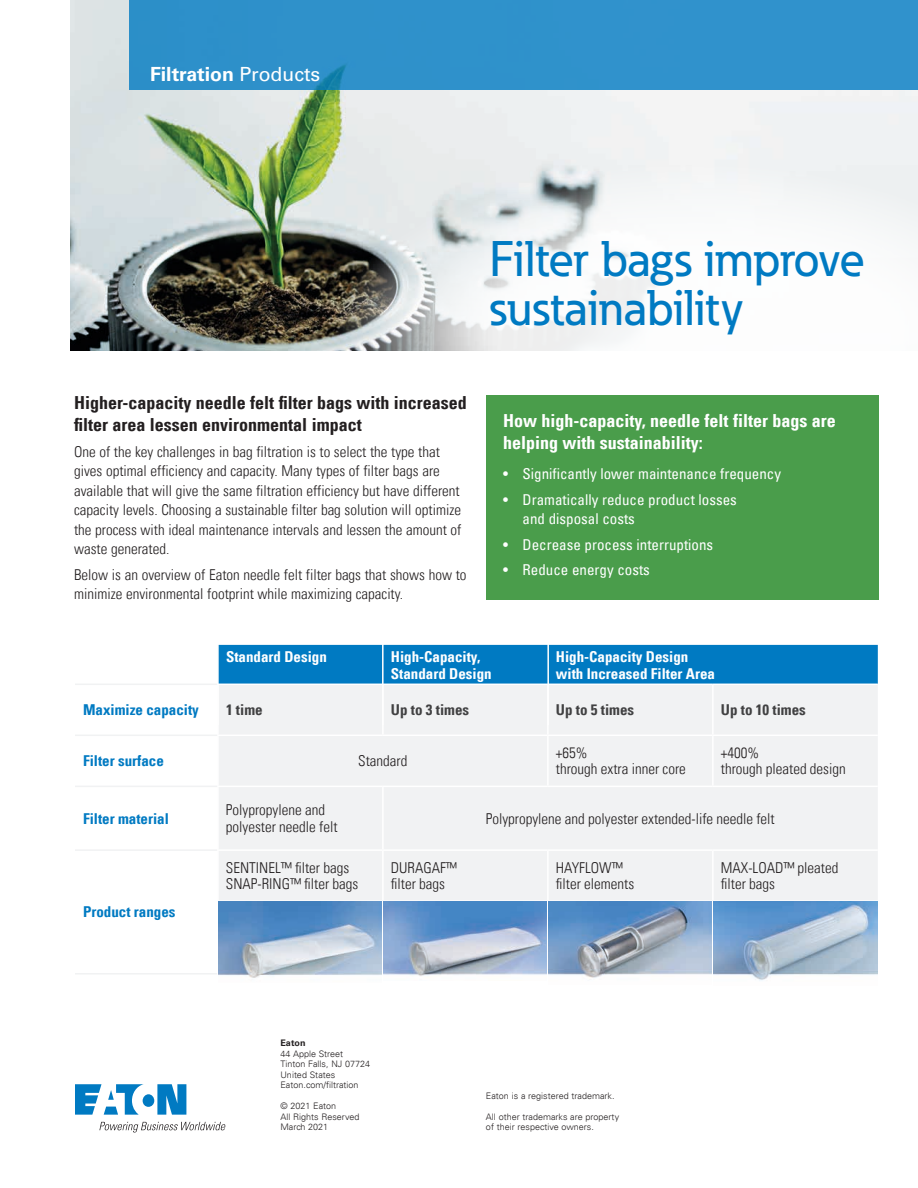
<style>
.page{position:relative;width:918px;height:1188px;background:#fff}
.page>*{position:absolute;margin:0;border:0;box-sizing:border-box;transform-origin:0 0}
.t1{font:500 49.35px/49.3px "Eaton";color:#007ac2}
.t2{font:700 19.5px "Univers LT Std";color:#fff}
.t3{font:700 condensed 18px/22.5px "Univers LT";color:#231f20}
.t4{font:700 condensed 18px/22.5px "Univers LT";color:#fff}
.t5{font:300 condensed 15px/16.5px "Univers LT";color:#231f20}
.t6{font:condensed 15px/19.5px "Univers LT";color:#fff}
.t7{font:700 condensed 15px/16.5px "Univers LT";color:#fff}
.t8{font:700 condensed 15px "Univers LT";color:#007ac2}
.t9{font:700 condensed 15px "Univers LT";color:#414142}
.t10{font:300 9px/10.5px "Univers LT";color:#231f20}
.t11{font:700 9px "Univers LT Std";color:#231f20}
.s1{font-weight:400}
</style>
<div class="page">
<img style="left:71px;top:0;width:847px;height:351px">
<svg style="left:334px;top:162px;width:584px;height:189px;fill:#f4f6f7"></svg>
<div style="left:129px;top:0;width:789px;height:90px;background:#2f92cb"></div>
<div style="left:219px;top:645px;width:659px;height:39px;background:#007ac2"></div>
<div style="left:219px;top:685px;width:659px;height:215px;background:#f1f2f3"></div>
<hr style="left:217px;top:786px;width:166px;height:1px;background:#fff">
<hr style="left:383px;top:786px;width:165px;height:1px;background:#fff">
<hr style="left:548px;top:786px;width:165px;height:1px;background:#fff">
<hr style="left:713px;top:786px;width:165px;height:1px;background:#fff">
<hr style="left:217px;top:849px;width:166px;height:2px;background:#fff">
<hr style="left:383px;top:849px;width:165px;height:2px;background:#fff">
<hr style="left:548px;top:849px;width:165px;height:2px;background:#fff">
<hr style="left:713px;top:849px;width:165px;height:2px;background:#fff">
<hr style="left:382px;top:685px;width:2px;height:50px;background:#fff">
<hr style="left:547px;top:685px;width:2px;height:50px;background:#fff">
<hr style="left:712px;top:685px;width:2px;height:50px;background:#fff">
<hr style="left:547px;top:736px;width:2px;height:50px;background:#fff">
<hr style="left:712px;top:736px;width:2px;height:50px;background:#fff">
<hr style="left:382px;top:787px;width:2px;height:62px;background:#fff">
<hr style="left:217px;top:735px;width:166px;height:1px;background:#fff">
<hr style="left:383px;top:735px;width:165px;height:1px;background:#fff">
<hr style="left:548px;top:735px;width:165px;height:1px;background:#fff">
<hr style="left:713px;top:735px;width:165px;height:1px;background:#fff">
<hr style="left:382px;top:851px;width:2px;height:49px;background:#fff">
<hr style="left:547px;top:851px;width:2px;height:49px;background:#fff">
<hr style="left:712px;top:851px;width:2px;height:49px;background:#fff">
<hr style="left:75px;top:684px;width:143px;height:1px;background:#f1f2f3">
<hr style="left:75px;top:735px;width:142px;height:1px;background:#f1f2f3">
<hr style="left:75px;top:786px;width:142px;height:1px;background:#f1f2f3">
<hr style="left:75px;top:849px;width:142px;height:2px;background:#f1f2f3">
<hr style="left:75px;top:973px;width:142px;height:2px;background:#f1f2f3">
<img style="left:219px;top:902px;width:163px;height:76px">
<img style="left:384px;top:902px;width:163px;height:74px">
<img style="left:549px;top:902px;width:163px;height:76px">
<img style="left:714px;top:902px;width:164px;height:79px">
<div style="left:486px;top:395px;width:393px;height:205px;background:#4a9d4b"></div>
<hr style="left:382px;top:642px;width:2px;height:83px;background:#fff">
<hr style="left:547px;top:642px;width:2px;height:83px;background:#fff">
<hr style="left:217px;top:642px;width:2px;height:83px;background:#fff">
<svg style="left:75px;top:1084px;width:111px;height:31px"></svg>
<svg style="left:99px;top:1122px;width:127px;height:10px"></svg>
<h2 class="t2" style="left:150px;top:63px;width:172px">Filtration <span class="s1">Products</span></h2>
<p class="t3" style="left:74px;top:391px;width:394px">Higher-capacity needle felt filter bags with increased filter area lessen environmental impact</p>
<p class="t5" style="left:74px;top:442px;width:389px;line-height:19.5px">One of the key challenges in bag filtration is to select the type that gives optimal efficiency and capacity. Many types of filter bags are available that will give the same filtration efficiency but have different capacity levels. Choosing a sustainable filter bag solution will optimize the process with ideal maintenance intervals and lessen the amount of waste generated.</p>
<p class="t5" style="left:74px;top:565px;width:394px;line-height:19.5px">Below is an overview of Eaton needle felt filter bags that shows how to minimize environmental footprint while maximizing capacity.</p>
<h1 class="t1" style="left:489px;top:233px;width:378px">Filter bags improve sustainability</h1>
<p class="t4" style="left:503px;top:409px;width:334px">How high-capacity, needle felt filter bags are helping with sustainability:</p>
<p class="t6" style="left:503px;top:464px;width:279px">• Significantly lower maintenance frequency</p>
<p class="t6" style="left:523px;top:490px;width:216px;text-indent:-20px">• Dramatically reduce product losses and disposal costs</p>
<p class="t6" style="left:503px;top:535px;width:212px">• Decrease process interruptions</p>
<p class="t6" style="left:503px;top:560px;width:148px">• Reduce energy costs</p>
<p class="t7" style="left:226px;top:648px;width:102px">Standard Design</p>
<p class="t7" style="left:391px;top:648px;width:102px">High-Capacity,<br>Standard Design</p>
<p class="t7" style="left:556px;top:648px;width:161px">High-Capacity Design with Increased Filter Area</p>
<p class="t8" style="left:83px;top:701px;width:117px">Maximize capacity</p>
<p class="t9" style="left:226px;top:701px;width:38px">1 time</p>
<p class="t9" style="left:391px;top:701px;width:80px">Up to 3 times</p>
<p class="t9" style="left:556px;top:701px;width:80px">Up to 5 times</p>
<p class="t9" style="left:721px;top:701px;width:86px">Up to 10 times</p>
<p class="t8" style="left:83px;top:752px;width:82px">Filter surface</p>
<p class="t5" style="left:358px;top:753px;width:51px">Standard</p>
<p class="t5" style="left:556px;top:744px;width:131px">+65%<br>through extra inner core</p>
<p class="t5" style="left:721px;top:744px;width:126px">+400%<br>through pleated design</p>
<p class="t8" style="left:83px;top:809px;width:87px">Filter material</p>
<p class="t5" style="left:226px;top:802px;width:113px">Polypropylene and polyester needle felt</p>
<p class="t5" style="left:486px;top:810px;width:290px">Polypropylene and polyester extended-life needle felt</p>
<p class="t8" style="left:83px;top:903px;width:94px">Product ranges</p>
<p class="t5" style="left:226px;top:859px;width:134px">SENTINEL™ filter bags<br>SNAP-RING™ filter bags</p>
<p class="t5" style="left:391px;top:859px;width:67px">DURAGAF™ filter bags</p>
<p class="t5" style="left:556px;top:859px;width:80px">HAYFLOW™ filter elements</p>
<p class="t5" style="left:721px;top:859px;width:119px">MAX-LOAD™ pleated filter bags</p>
<p class="t11" style="left:280px;top:1038px;width:27px">Eaton</p>
<p class="t10" style="left:280px;top:1048px;width:91px">44 Apple Street<br>Tinton Falls, NJ 07724<br>United States<br>Eaton.com/filtration</p>
<p class="t10" style="left:280px;top:1101px;width:81px">© 2021 Eaton<br>All Rights Reserved<br>March 2021</p>
<p class="t10" style="left:486px;top:1090px;width:130px">Eaton is a registered trademark.</p>
<p class="t10" style="left:486px;top:1111px;width:135px">All other trademarks are property of their respective owners.</p>
</div>
